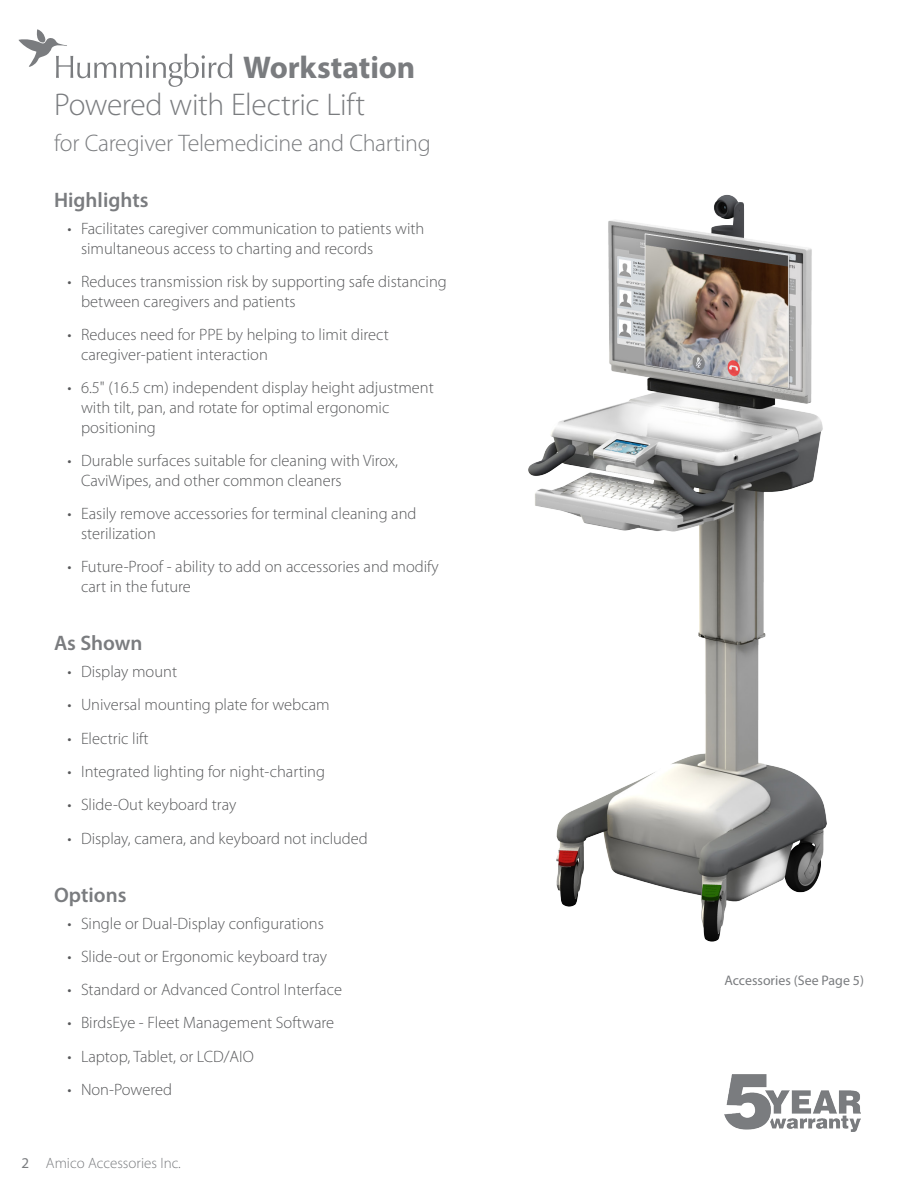
<style>
.page{position:relative;width:918px;height:1188px;background:#fff}
.page>*{position:absolute;margin:0;border:0;box-sizing:border-box;transform-origin:0 0}
.Heading{font:300 31.5px/37.8px "Myriad Pro";letter-spacing:-.015em;color:#7a7c7f}
.Heading-2{font:300 24px "Myriad Pro";letter-spacing:-.015em;color:#7a7c7f}
.Heading_1{font:600 21px "Myriad Pro";color:#7a7c7f}
.t1{font:300 16.5px/19.8px "Myriad Pro";color:#57585a}
.t2{font:300 15px "Myriad Pro";color:#7a7c7f}
.Features_Heading{font:13.8px "Myriad Pro";color:#7a7c7f}
.s1{font-weight:700}
.s2{font-weight:400}
</style>
<div class="page">
<img style="left:528px;top:194px;width:299px;height:748px">
<img style="left:725px;top:1074px;width:135px;height:57px">
<svg style="left:18px;top:29px;width:214px;height:58px"></svg>
<p class="Heading" style="left:54px;top:48px;width:363px;text-indent:189px"><span class="s1">Workstation<br></span>Powered with Electric Lift</p>
<p class="Heading-2" style="left:54px;top:129px;width:378px">for Caregiver Telemedicine and Charting</p>
<p class="Heading_1" style="left:54px;top:187px;width:96px">Highlights</p>
<p class="t1" style="left:81px;top:218px;width:345px;text-indent:-14px">• Facilitates caregiver communication to patients with simultaneous access to charting and records</p>
<p class="t1" style="left:81px;top:271px;width:367px;text-indent:-14px">• Reduces transmission risk by supporting safe distancing between caregivers and patients</p>
<p class="t1" style="left:81px;top:324px;width:309px;text-indent:-14px">• Reduces need for PPE by helping to limit direct caregiver-patient interaction</p>
<p class="t1" style="left:81px;top:378px;width:354px;text-indent:-14px">• 6.5" (16.5 cm) independent display height adjustment with tilt, pan, and rotate for optimal ergonomic positioning</p>
<p class="t1" style="left:81px;top:450px;width:319px;text-indent:-14px">• Durable surfaces suitable for cleaning with Virox,<br>CaviWipes, and other common cleaners</p>
<p class="t1" style="left:81px;top:504px;width:337px;text-indent:-14px">• Easily remove accessories for terminal cleaning and sterilization</p>
<p class="t1" style="left:81px;top:557px;width:359px;text-indent:-14px">• Future-Proof - ability to add on accessories and modify cart in the future</p>
<p class="Heading_1" style="left:54px;top:630px;width:90px">As Shown</p>
<p class="t1" style="left:68px;top:661px;width:111px">• Display mount</p>
<p class="t1" style="left:68px;top:695px;width:264px">• Universal mounting plate for webcam</p>
<p class="t1" style="left:68px;top:728px;width:83px">• Electric lift</p>
<p class="t1" style="left:68px;top:761px;width:259px">• Integrated lighting for night-charting</p>
<p class="t1" style="left:68px;top:795px;width:170px">• Slide-Out keyboard tray</p>
<p class="t1" style="left:68px;top:828px;width:302px">• Display, camera, and keyboard not included</p>
<p class="Heading_1" style="left:54px;top:882px;width:74px">Options</p>
<p class="t1" style="left:68px;top:913px;width:258px">• Single or Dual-Display configurations</p>
<p class="t1" style="left:68px;top:946px;width:261px">• Slide-out or Ergonomic keyboard tray</p>
<p class="t1" style="left:68px;top:980px;width:276px">• Standard or Advanced Control Interface</p>
<p class="t1" style="left:68px;top:1013px;width:268px">• BirdsEye - Fleet Management Software</p>
<p class="t1" style="left:68px;top:1046px;width:188px">• Laptop, Tablet, or LCD/AIO</p>
<p class="t1" style="left:68px;top:1080px;width:106px">• Non-Powered</p>
<p class="t2" style="left:21px;top:1154px;width:161px"><span class="s2">2</span> Amico Accessories Inc.</p>
<p class="Features_Heading" style="left:725px;top:972px;width:141px">Accessories (See Page 5)</p>
</div>
